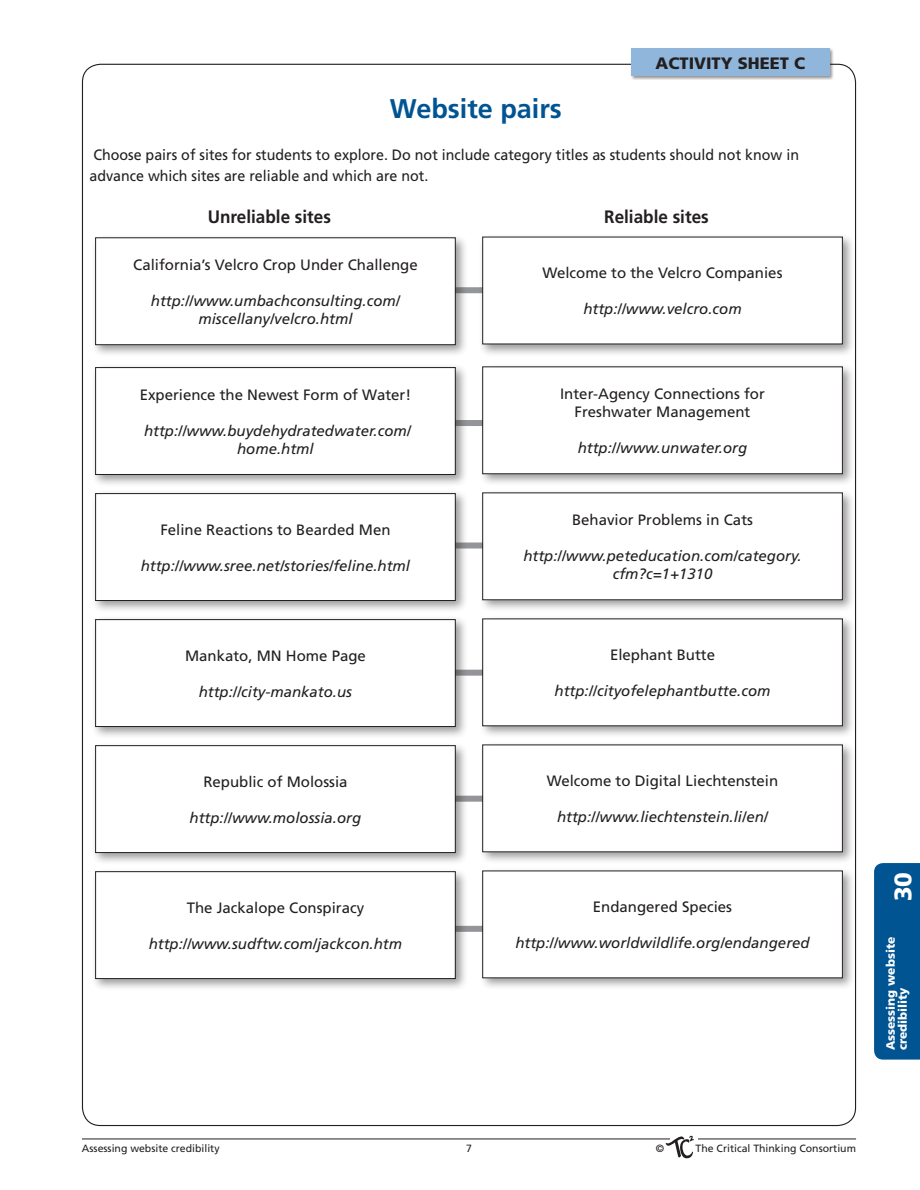
<style>
.page{position:relative;width:920px;height:1190px;background:#fff}
.page>*{position:absolute;margin:0;border:0;box-sizing:border-box;transform-origin:0 0}
.t1{font:700 27px "Frutiger";color:#015492}
.t2{font:900 24px "Frutiger";color:#fff}
.t3{font:700 18px "Frutiger";color:#231f20;scale:.95 1}
.t4{font:900 16.5px "Frutiger";color:#231f20}
.t5{font:italic 15px/18px "Frutiger";color:#231f20;text-align:center}
.t6{font:15px/18px "Frutiger";color:#231f20;text-align:center}
.t7{font:15px/21px "Frutiger";color:#231f20;scale:.95 1}
.t8{font:900 12px/12px "Frutiger";color:#fff}
.t9{font:10.5px "Frutiger";color:#231f20}
</style>
<div class="page">
<hr style="left:82px;top:1139px;width:774px;height:1px;background:#231f20">
<hr style="left:670px;top:1137px;width:28px;height:3px;background:#fff">
<svg style="left:666px;top:1135px;width:28px;height:24px"></svg>
<div style="left:427px;top:420px;width:92px;height:6px;background:#939598"></div>
<div style="left:422px;top:542px;width:93px;height:6px;background:#939598"></div>
<div style="left:425px;top:670px;width:92px;height:6px;background:#939598"></div>
<div style="left:426px;top:796px;width:92px;height:6px;background:#939598"></div>
<div style="left:424px;top:926px;width:92px;height:6px;background:#939598"></div>
<div style="left:429px;top:287px;width:92px;height:6px;background:#939598"></div>
<div style="left:92px;top:234px;width:376px;height:123px;background:#231f20;opacity:.45"></div>
<div style="left:96px;top:238px;width:359px;height:107px;background:#fff"></div>
<div style="left:95px;top:238px;width:360px;height:107px;border:1px solid #231f20"></div>
<div style="left:479px;top:233px;width:376px;height:124px;background:#231f20;opacity:.45"></div>
<div style="left:483px;top:237px;width:359px;height:107px;background:#fff"></div>
<div style="left:92px;top:364px;width:376px;height:123px;background:#231f20;opacity:.45"></div>
<div style="left:96px;top:368px;width:359px;height:106px;background:#fff"></div>
<div style="left:95px;top:367px;width:360px;height:108px;border:1px solid #231f20"></div>
<div style="left:479px;top:363px;width:376px;height:124px;background:#231f20;opacity:.45"></div>
<div style="left:483px;top:367px;width:359px;height:107px;background:#fff"></div>
<div style="left:482px;top:367px;width:360px;height:107px;border:1px solid #231f20"></div>
<div style="left:92px;top:490px;width:376px;height:123px;background:#231f20;opacity:.45"></div>
<div style="left:96px;top:494px;width:359px;height:106px;background:#fff"></div>
<div style="left:95px;top:493px;width:360px;height:108px;border:1px solid #231f20"></div>
<div style="left:479px;top:489px;width:376px;height:124px;background:#231f20;opacity:.45"></div>
<div style="left:483px;top:493px;width:359px;height:107px;background:#fff"></div>
<div style="left:92px;top:616px;width:376px;height:123px;background:#231f20;opacity:.45"></div>
<div style="left:96px;top:620px;width:359px;height:106px;background:#fff"></div>
<div style="left:95px;top:619px;width:360px;height:108px;border:1px solid #231f20"></div>
<div style="left:479px;top:615px;width:376px;height:124px;background:#231f20;opacity:.45"></div>
<div style="left:483px;top:619px;width:359px;height:107px;background:#fff"></div>
<div style="left:92px;top:742px;width:376px;height:123px;background:#231f20;opacity:.45"></div>
<div style="left:96px;top:746px;width:359px;height:106px;background:#fff"></div>
<div style="left:95px;top:745px;width:360px;height:108px;border:1px solid #231f20"></div>
<div style="left:479px;top:741px;width:376px;height:124px;background:#231f20;opacity:.45"></div>
<div style="left:483px;top:745px;width:359px;height:107px;background:#fff"></div>
<div style="left:92px;top:868px;width:376px;height:123px;background:#231f20;opacity:.45"></div>
<div style="left:96px;top:872px;width:359px;height:106px;background:#fff"></div>
<div style="left:95px;top:871px;width:360px;height:108px;border:1px solid #231f20"></div>
<div style="left:479px;top:867px;width:376px;height:124px;background:#231f20;opacity:.45"></div>
<div style="left:483px;top:871px;width:359px;height:107px;background:#fff"></div>
<div style="left:630px;top:47px;width:204px;height:33px;background:#231f20;opacity:.5"></div>
<div style="left:631px;top:49px;width:198px;height:27px;background:#90b7db"></div>
<div style="left:874px;top:863px;width:46px;height:196px;background:#015492"></div>
<p class="t4" style="left:656px;top:53px;width:151px">ACTIVITY SHEET C</p>
<h1 class="t1" style="left:390px;top:92px;width:174px">Website pairs</h1>
<p class="t7" style="left:89px;top:144px;width:748px">Choose pairs of sites for students to explore. Do not include category titles as students should not know in advance which sites are reliable and which are not.</p>
<p class="t3" style="left:208px;top:206px;width:131px">Unreliable sites</p>
<p class="t3" style="left:604px;top:206px;width:112px">Reliable sites</p>
<p class="t6" style="left:133px;top:255px;width:286px">California’s Velcro Crop Under Challenge</p>
<p class="t5" style="left:151px;top:292px;width:251px">http://www.umbachconsulting.com/ miscellany/velcro.html</p>
<p class="t6" style="left:542px;top:264px;width:241px">Welcome to the Velcro Companies</p>
<p class="t5" style="left:583px;top:300px;width:160px">http://www.velcro.com</p>
<p class="t6" style="left:140px;top:385px;width:273px">Experience the Newest Form of Water!</p>
<p class="t5" style="left:144px;top:421px;width:268px">http://www.buydehydratedwater.com/ home.html</p>
<p class="t6" style="left:160px;top:520px;width:232px">Feline Reactions to Bearded Men</p>
<p class="t5" style="left:141px;top:556px;width:271px">http://www.sree.net/stories/feline.html</p>
<p class="t6" style="left:185px;top:646px;width:182px">Mankato, MN Home Page</p>
<p class="t5" style="left:199px;top:682px;width:155px">http://city-mankato.us</p>
<p class="t6" style="left:203px;top:772px;width:146px">Republic of Molossia</p>
<p class="t5" style="left:190px;top:808px;width:173px">http://www.molossia.org</p>
<p class="t6" style="left:187px;top:898px;width:179px">The Jackalope Conspiracy</p>
<p class="t5" style="left:149px;top:934px;width:255px">http://www.sudftw.com/jackcon.htm</p>
<p class="t6" style="left:560px;top:385px;width:206px">Inter-Agency Connections for<br>Freshwater Management</p>
<p class="t5" style="left:578px;top:439px;width:171px">http://www.unwater.org</p>
<p class="t6" style="left:572px;top:511px;width:182px">Behavior Problems in Cats</p>
<p class="t5" style="left:523px;top:547px;width:280px">http://www.peteducation.com/category. cfm?c=1+1310</p>
<p class="t6" style="left:610px;top:646px;width:107px">Elephant Butte</p>
<p class="t5" style="left:554px;top:682px;width:217px">http://cityofelephantbutte.com</p>
<p class="t6" style="left:547px;top:772px;width:233px">Welcome to Digital Liechtenstein</p>
<p class="t5" style="left:557px;top:808px;width:212px">http://www.liechtenstein.li/en/</p>
<p class="t6" style="left:593px;top:898px;width:141px">Endangered Species</p>
<p class="t5" style="left:515px;top:934px;width:296px">http://www.worldwildlife.org/endangered</p>
<h2 class="t2" style="left:888px;top:901px;width:31px;rotate:-90deg">30</h2>
<p class="t8" style="left:884px;top:1050px;width:115px;rotate:-90deg">Assessing website credibility</p>
<p class="t9" style="left:82px;top:1142px;width:139px">Assessing website credibility</p>
<p class="t9" style="left:466px;top:1142px;width:7px">7</p>
<p class="t9" style="left:656px;top:1142px;width:10px">©</p>
<p class="t9" style="left:695px;top:1142px;width:162px">The Critical Thinking Consortium</p>
</div>
